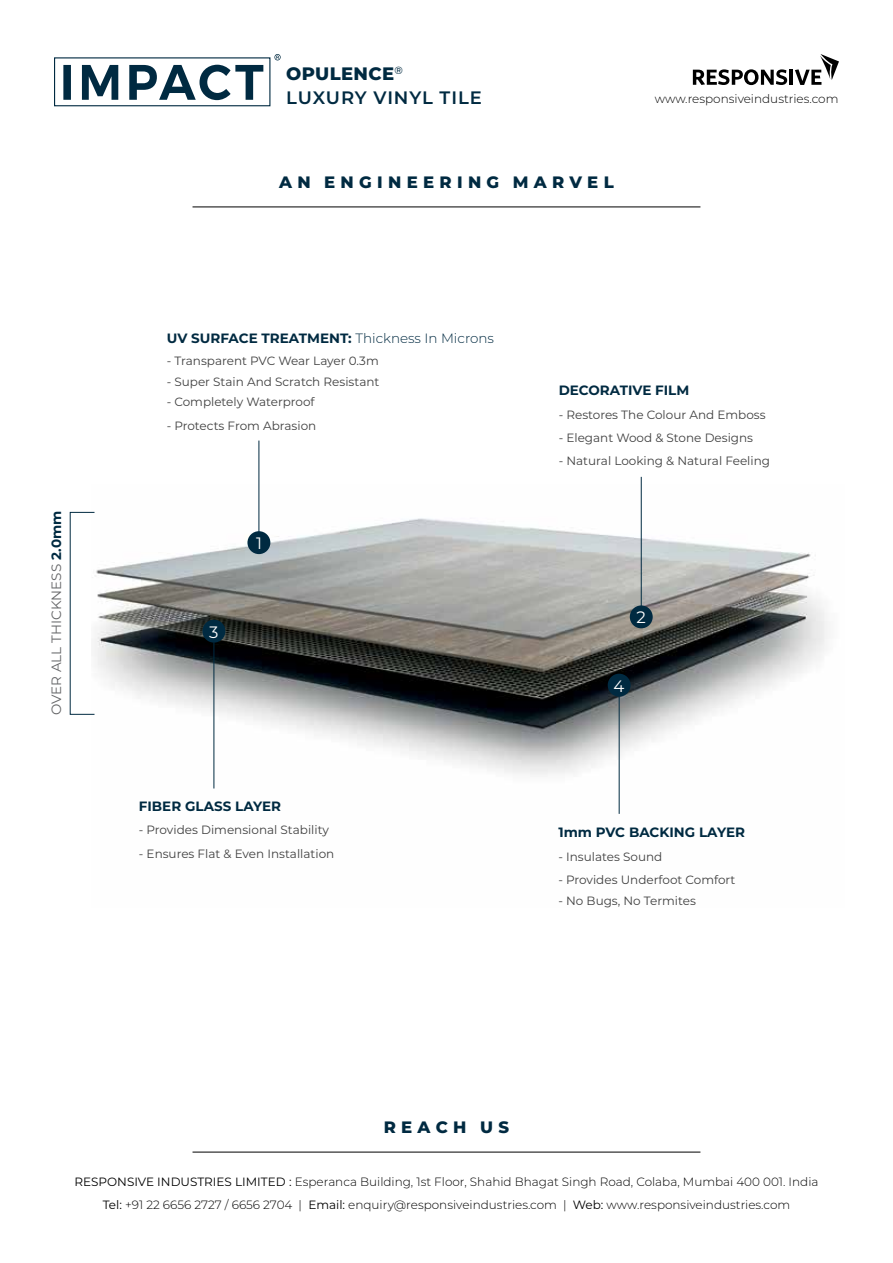
<style>
.page{position:relative;width:893px;height:1263px;background:#fff}
.page>*{position:absolute;margin:0;border:0;box-sizing:border-box;transform-origin:0 0}
.t1{font:600 18px/24.5px "Montserrat";letter-spacing:.045em;color:#002a41}
.t2{font:800 16.5px "Montserrat";letter-spacing:.32em;color:#002a41}
.t3{font:16.5px "Montserrat";color:#fff}
.t4{font:700 13.5px "Montserrat";color:#002a41}
.t5{font:13.5px "Montserrat";color:#636466}
.t6{font:12px "Montserrat";color:#404040}
.t7{font:300 12px/22.2px "Montserrat";color:#000;text-align:center}
.s1{font-weight:700;color:#002a41}
.s2{font-weight:800}
.s3{font-weight:300}
.s4{font-weight:400}
</style>
<div class="page">
<img style="left:92px;top:485px;width:736px;height:329px">
<div style="left:247px;top:531px;width:23px;height:23px;background:#002a41;border-radius:50%"></div>
<div style="left:202px;top:620px;width:23px;height:23px;background:#002a41;border-radius:50%"></div>
<div style="left:608px;top:674px;width:23px;height:23px;background:#002a41;border-radius:50%"></div>
<div style="left:630px;top:605px;width:23px;height:23px;background:#002a41;border-radius:50%"></div>
<hr style="left:259px;top:441px;width:1px;height:92px;background:#002a41">
<hr style="left:214px;top:642px;width:1px;height:146px;background:#002a41">
<hr style="left:619px;top:695px;width:1px;height:119px;background:#002a41">
<hr style="left:641px;top:477px;width:1px;height:130px;background:#002a41">
<hr style="left:193px;top:1152px;width:507px;height:1px;background:#000">
<hr style="left:193px;top:207px;width:507px;height:1px;background:#000">
<div style="left:54px;top:57px;width:216px;height:49px;border:1px solid #002a41"></div>
<svg style="left:63px;top:65px;width:200px;height:35px"></svg>
<svg style="left:274px;top:54px;width:7px;height:6px"></svg>
<svg style="left:693px;top:69px;width:94px;height:16px"></svg>
<hr style="left:790px;top:70px;width:3px;height:15px;background:#000">
<svg style="left:795px;top:54px;width:44px;height:31px"></svg>
<p class="t5" style="left:47px;top:715px;width:206px;rotate:-90deg">OVER ALL THICKNESS <span class="s1">2.0mm</span></p>
<h1 class="t1" style="left:286px;top:60px;width:197px"><span class="s2">OPULENCE</span><sup>®<br></sup>LUXURY VINYL TILE</h1>
<h2 class="t2" style="left:279px;top:170px;width:336px">AN ENGINEERING MARVEL</h2>
<p class="t7" style="left:655px;top:87px;width:185px">www.responsiveindustries.com</p>
<p class="t4" style="left:167px;top:329px;width:329px">UV SURFACE TREATMENT: <span class="s3">Thickness In Microns</span></p>
<p class="t6" style="left:167px;top:353px;width:214px">- Transparent PVC Wear Layer 0.3m</p>
<p class="t6" style="left:167px;top:373px;width:214px">- Super Stain And Scratch Resistant</p>
<p class="t6" style="left:167px;top:394px;width:149px">- Completely Waterproof</p>
<p class="t6" style="left:167px;top:417px;width:151px">- Protects From Abrasion</p>
<h2 class="t3" style="left:209px;top:620px;width:11px">3</h2>
<h2 class="t3" style="left:256px;top:532px;width:7px">1</h2>
<p class="t4" style="left:139px;top:796px;width:144px">FIBER GLASS LAYER</p>
<p class="t6" style="left:139px;top:822px;width:192px">- Provides Dimensional Stability</p>
<p class="t6" style="left:139px;top:845px;width:197px">- Ensures Flat &amp; Even Installation</p>
<p class="t4" style="left:559px;top:381px;width:132px">DECORATIVE FILM</p>
<p class="t6" style="left:559px;top:406px;width:208px">- Restores The Colour And Emboss</p>
<p class="t6" style="left:559px;top:429px;width:196px">- Elegant Wood &amp; Stone Designs</p>
<p class="t6" style="left:559px;top:453px;width:213px">- Natural Looking &amp; Natural Feeling</p>
<h2 class="t3" style="left:636px;top:606px;width:11px">2</h2>
<h2 class="t3" style="left:613px;top:674px;width:12px">4</h2>
<p class="t4" style="left:558px;top:823px;width:188px">1mm PVC BACKING LAYER</p>
<p class="t6" style="left:558px;top:848px;width:105px">- Insulates Sound</p>
<p class="t6" style="left:558px;top:872px;width:179px">- Provides Underfoot Comfort</p>
<p class="t6" style="left:558px;top:892px;width:139px">- No Bugs, No Termites</p>
<h2 class="t2" style="left:384px;top:1115px;width:127px">REACH US</h2>
<p class="t7" style="left:74px;top:1170px;width:745px"><span class="s4">RESPONSIVE INDUSTRIES LIMITED :</span> Esperanca Building, 1st Floor, Shahid Bhagat Singh Road, Colaba, Mumbai 400 001. India<br><span class="s4">Tel:</span> +91 22 6656 2727 / 6656 2704 | <span class="s4">Email:</span> enquiry@responsiveindustries.com | <span class="s4">Web:</span> www.responsiveindustries.com</p>
</div>
